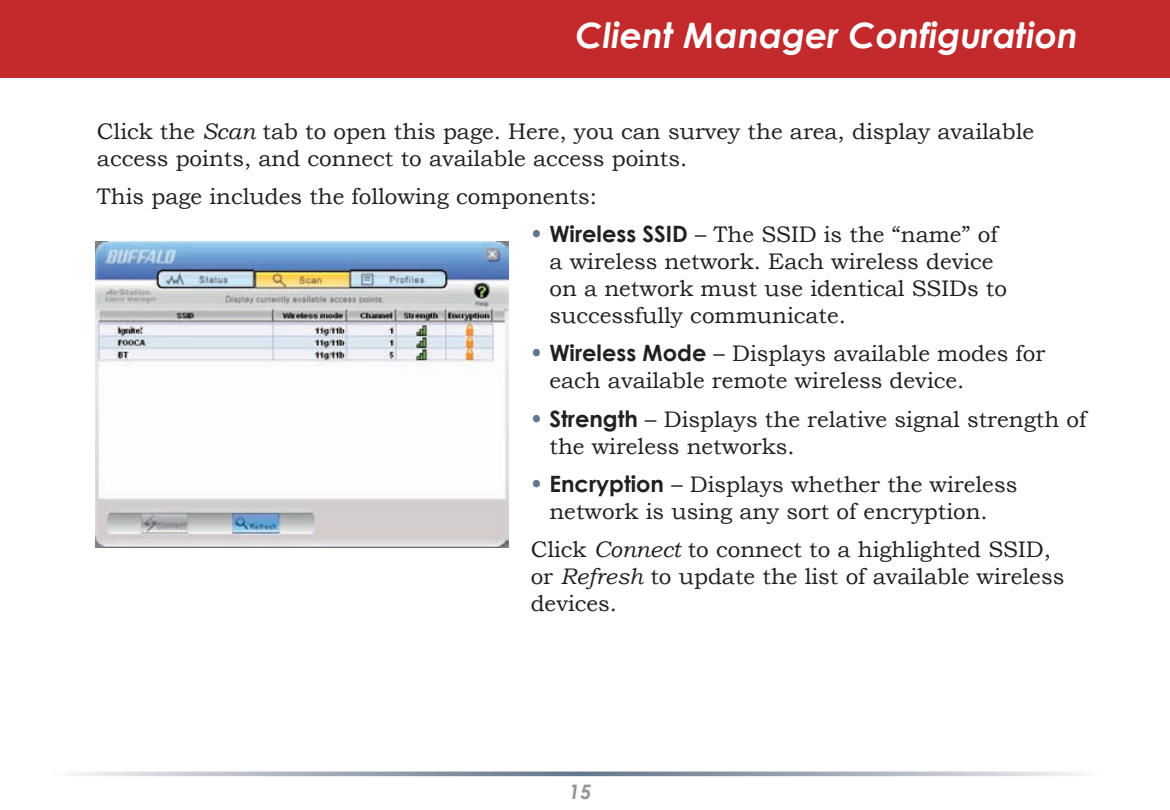
<style>
.page{position:relative;width:1170px;height:810px;background:#fff}
.page>*{position:absolute;margin:0;border:0;box-sizing:border-box;transform-origin:0 0}
.t1{font:italic 700 35px "Century Gothic";color:#fff}
.t2{font:22.5px/27px "Bookman Old Style";color:#231f20}
.t3{font:italic 700 20px "Century Gothic";color:#939598}
.s1{font-style:italic}
.s2{font-size:25px;color:#62778c}
.s3{font-family:"Century Gothic";font-weight:700}
</style>
<div class="page">
<div style="left:0;top:0;width:1170px;height:78px;background:#c32a2c"></div>
<svg style="left:76px;top:772px;width:1001px;height:4px;background:#a5aeba"></svg>
<img style="left:95px;top:242px;width:413px;height:306px">
<h1 class="t1" style="left:576px;top:12px;width:504px">Client Manager Configuration</h1>
<p class="t2" style="left:97px;top:118px;width:939px">Click the <span class="s1">Scan</span> tab to open this page. Here, you can survey the area, display available access points, and connect to available access points.</p>
<p class="t2" style="left:97px;top:183px;width:501px">This page includes the following components:</p>
<p class="t2" style="left:549px;top:221px;width:459px;text-indent:-19px"><span class="s2">•</span> <span class="s3">Wireless SSID</span> – The SSID is the “name” of a wireless network. Each wireless device on a network must use identical SSIDs to successfully communicate.</p>
<p class="t2" style="left:549px;top:340px;width:497px;text-indent:-19px"><span class="s2">•</span> <span class="s3">Wireless Mode</span> – Displays available modes for each available remote wireless device.</p>
<p class="t2" style="left:549px;top:406px;width:538px;text-indent:-19px"><span class="s2">•</span> <span class="s3">Strength</span> – Displays the relative signal strength of the wireless networks.</p>
<p class="t2" style="left:531px;top:471px;width:488px;text-align:center"><span class="s2">•</span> <span class="s3">Encryption</span> – Displays whether the wireless network is using any sort of encryption.</p>
<p class="t2" style="left:531px;top:536px;width:535px">Click <span class="s1">Connect</span> to connect to a highlighted SSID, or <span class="s1">Refresh</span> to update the list of available wireless devices.</p>
<p class="t3" style="left:569px;top:779px;width:24px">15</p>
</div>
